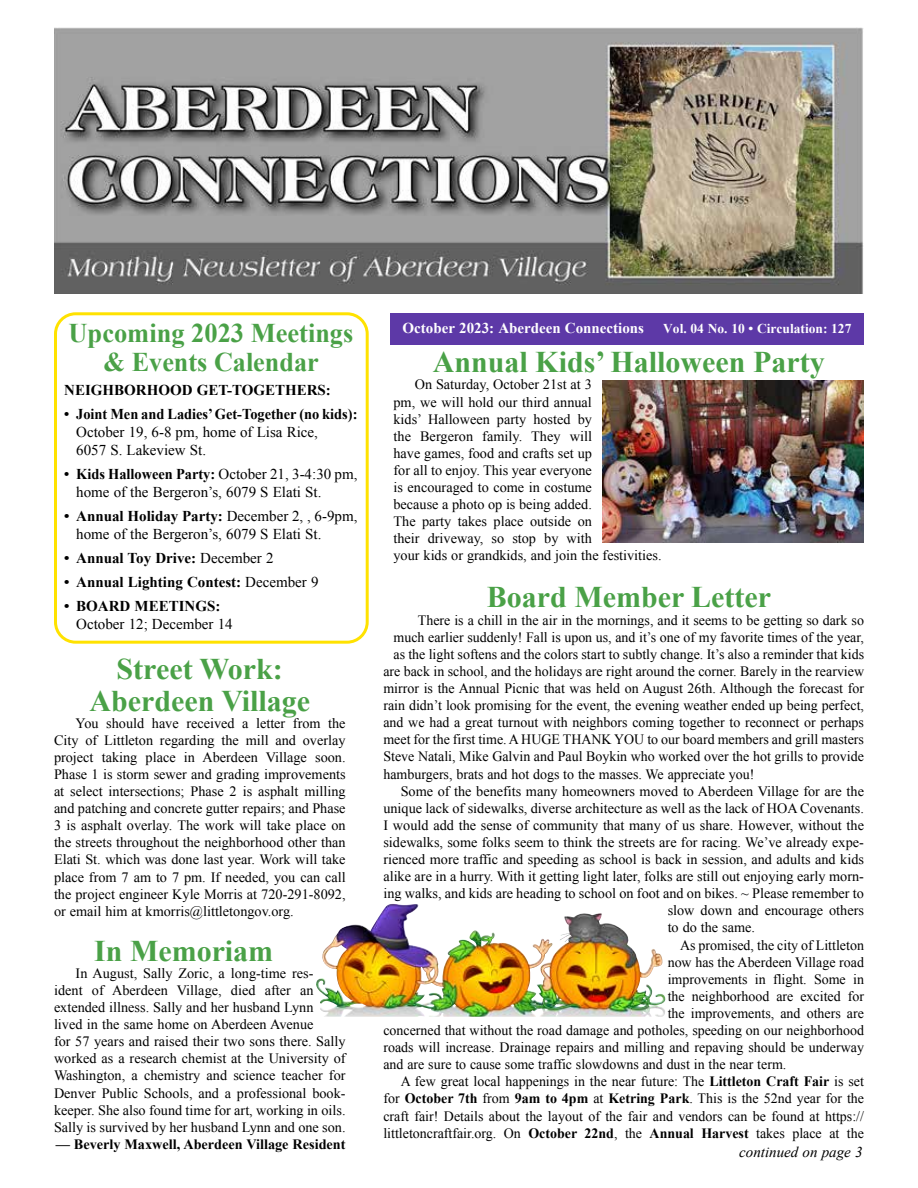
<style>
.page{position:relative;width:918px;height:1188px;background:#fff}
.page>*{position:absolute;margin:0;border:0;box-sizing:border-box;transform-origin:0 0}
.t1{font:700 30px/31.5px "Times New Roman";color:#4aa147;text-align:center}
.t2{font:700 27px/28.5px "Times New Roman";color:#4aa147;text-align:center}
.t3{font:15px/18px "Times New Roman";color:#000}
.t4{font:700 15px "Times New Roman";color:#000}
.t5{font:700 15px "Times New Roman";color:#000;scale:.96 1}
.t6{font:700 15px "Times New Roman";color:#fff}
.t7{font:italic 15px "Times New Roman";color:#000}
.t8{font:14.25px/17.1px "Times New Roman";color:#000}
.t9{font:700 14.25px "Times New Roman";color:#000}
.t10{font:700 13.5px "Times New Roman";color:#fff}
.s1{font-weight:700}
.s2{font-weight:400}
</style>
<div class="page">
<div style="left:391px;top:313px;width:473px;height:31px;background:#5d39a7"></div>
<img style="left:54px;top:27px;width:810px;height:267px">
<div style="left:54px;top:312px;width:315px;height:332px;border:3px solid #ffe200;border-radius:20px"></div>
<img style="left:316px;top:904px;width:348px;height:113px">
<img style="left:603px;top:381px;width:261px;height:161px">
<h2 class="t2" style="left:69px;top:318px;width:286px">Upcoming 2023 Meetings &amp; Events Calendar</h2>
<p class="t4" style="left:64px;top:379px;width:268px">NEIGHBORHOOD GET-TOGETHERS:</p>
<p class="t5" style="left:64px;top:403px;width:307px">• Joint Men and Ladies’ Get-Together (no kids):</p>
<p class="t3" style="left:76px;top:422px;width:243px">October 19, 6-8 pm, home of Lisa Rice,<br>6057 S. Lakeview St.</p>
<p class="t3" style="left:76px;top:464px;width:283px;text-indent:-12px"><span class="s1">• Kids Halloween Party:</span> October 21, 3-4:30 pm, home of the Bergeron’s, 6079 S Elati St.</p>
<p class="t3" style="left:76px;top:506px;width:283px;text-indent:-12px"><span class="s1">• Annual Holiday Party:</span> December 2, , 6-9pm, home of the Bergeron’s, 6079 S Elati St.</p>
<p class="t4" style="left:64px;top:547px;width:211px">• Annual Toy Drive: <span class="s2">December 2</span></p>
<p class="t4" style="left:64px;top:571px;width:256px">• Annual Lighting Contest: <span class="s2">December 9</span></p>
<p class="t4" style="left:64px;top:595px;width:158px">• BOARD MEETINGS:</p>
<p class="t3" style="left:76px;top:614px;width:158px">October 12; December 14</p>
<h1 class="t1" style="left:89px;top:653px;width:222px">Street Work:<br>Aberdeen Village</h1>
<p class="t8" style="left:54px;top:714px;width:293px;text-align:justify;text-indent:22px">You should have received a letter from the City of Littleton regarding the mill and overlay project taking place in Aberdeen Village soon.<br>Phase 1 is storm sewer and grading improvements at select intersections; Phase 2 is asphalt milling and patching and concrete gutter repairs; and Phase 3 is asphalt overlay. The work will take place on the streets throughout the neighborhood other than Elati St. which was done last year. Work will take place from 7 am to 7 pm. If needed, you can call the project engineer Kyle Morris at 720-291-8092, or email him at kmorris@littletongov.org.</p>
<h1 class="t1" style="left:94px;top:934px;width:181px">In Memoriam</h1>
<p class="t8" style="left:54px;top:964px;width:293px;text-indent:22px">In August, Sally Zoric, a long-time res&shy;ident of Aberdeen Village, died after an extended illness. Sally and her husband Lynn<br>lived in the same home on Aberdeen Avenue<br>for 57 years and raised their two sons there. Sally worked as a research chemist at the University of Washington, a chemistry and science teacher for Denver Public Schools, and a professional book&shy;keeper. She also found time for art, working in oils.<br>Sally is survived by her husband Lynn and one son.</p>
<p class="t9" style="left:56px;top:1134px;width:291px">— Beverly Maxwell, Aberdeen Village Resident</p>
<p class="t6" style="left:403px;top:317px;width:243px">October 2023: Aberdeen Connections</p>
<p class="t10" style="left:663px;top:319px;width:190px">Vol. 04 No. 10 • Circulation: 127</p>
<h1 class="t1" style="left:433px;top:346px;width:393px">Annual Kids’ Halloween Party</h1>
<p class="t8" style="left:394px;top:376px;width:270px;text-indent:21px">On Saturday, October 21st at 3<br>pm, we will hold our third annual<br>kids’ Halloween party hosted by<br>the Bergeron family. They will<br>have games, food and crafts set up<br>for all to enjoy. This year everyone<br>is encouraged to come in costume<br>because a photo op is being added.<br>The party takes place outside on<br>their driveway, so stop by with<br>your kids or grandkids, and join the festivities.</p>
<h1 class="t1" style="left:487px;top:580px;width:286px">Board Member Letter</h1>
<p class="t8" style="left:418px;top:611px;width:448px">There is a chill in the air in the mornings, and it seems to be getting so dark so</p>
<p class="t8" style="left:394px;top:628px;width:472px">much earlier suddenly! Fall is upon us, and it’s one of my favorite times of the year,</p>
<p class="t8" style="left:394px;top:645px;width:472px">as the light softens and the colors start to subtly change. It’s also a reminder that kids</p>
<p class="t8" style="left:383px;top:662px;width:482px">are back in school, and the holidays are right around the corner. Barely in the rearview</p>
<p class="t8" style="left:383px;top:679px;width:482px">mirror is the Annual Picnic that was held on August 26th. Although the forecast for</p>
<p class="t8" style="left:383px;top:697px;width:482px">rain didn’t look promising for the event, the evening weather ended up being perfect,</p>
<p class="t8" style="left:383px;top:714px;width:482px">and we had a great turnout with neighbors coming together to reconnect or perhaps</p>
<p class="t8" style="left:383px;top:731px;width:482px">meet for the first time. A HUGE THANK YOU to our board members and grill masters</p>
<p class="t8" style="left:383px;top:748px;width:482px">Steve Natali, Mike Galvin and Paul Boykin who worked over the hot grills to provide</p>
<p class="t8" style="left:383px;top:765px;width:373px">hamburgers, brats and hot dogs to the masses. We appreciate you!</p>
<p class="t8" style="left:401px;top:782px;width:465px">Some of the benefits many homeowners moved to Aberdeen Village for are the</p>
<p class="t8" style="left:383px;top:799px;width:482px">unique lack of sidewalks, diverse architecture as well as the lack of HOA Covenants.</p>
<p class="t8" style="left:383px;top:816px;width:482px">I would add the sense of community that many of us share. However, without the</p>
<p class="t8" style="left:383px;top:833px;width:482px">sidewalks, some folks seem to think the streets are for racing. We’ve already expe-</p>
<p class="t8" style="left:383px;top:850px;width:482px">rienced more traffic and speeding as school is back in session, and adults and kids</p>
<p class="t8" style="left:383px;top:868px;width:482px">alike are in a hurry. With it getting light later, folks are still out enjoying early morn-</p>
<p class="t8" style="left:383px;top:885px;width:482px">ing walks, and kids are heading to school on foot and on bikes. ~ Please remember to</p>
<p class="t8" style="left:668px;top:902px;width:198px">slow down and encourage others</p>
<p class="t8" style="left:668px;top:919px;width:89px">to do the same.</p>
<p class="t8" style="left:680px;top:936px;width:185px">As promised, the city of Littleton</p>
<p class="t8" style="left:668px;top:953px;width:198px">now has the Aberdeen Village road</p>
<p class="t8" style="left:668px;top:970px;width:198px">improvements in flight. Some in</p>
<p class="t8" style="left:668px;top:987px;width:198px">the neighborhood are excited for</p>
<p class="t8" style="left:668px;top:1004px;width:198px">the improvements, and others are</p>
<p class="t8" style="left:383px;top:1021px;width:482px">concerned that without the road damage and potholes, speeding on our neighborhood</p>
<p class="t8" style="left:383px;top:1039px;width:482px">roads will increase. Drainage repairs and milling and repaving should be underway</p>
<p class="t8" style="left:383px;top:1056px;width:404px">and are sure to cause some traffic slowdowns and dust in the near term.</p>
<p class="t8" style="left:401px;top:1073px;width:465px">A few great local happenings in the near future: The <span class="s1">Littleton Craft Fair</span> is set</p>
<p class="t8" style="left:383px;top:1090px;width:482px">for <span class="s1">October 7th</span> from <span class="s1">9am to 4pm</span> at <span class="s1">Ketring Park</span>. This is the 52nd year for the</p>
<p class="t8" style="left:383px;top:1107px;width:482px">craft fair! Details about the layout of the fair and vendors can be found at https://</p>
<p class="t8" style="left:383px;top:1124px;width:482px">littletoncraftfair.org. On <span class="s1">October 22nd</span>, the <span class="s1">Annual Harvest</span> takes place at the</p>
<p class="t7" style="left:739px;top:1141px;width:125px">continued on page 3</p>
</div>
